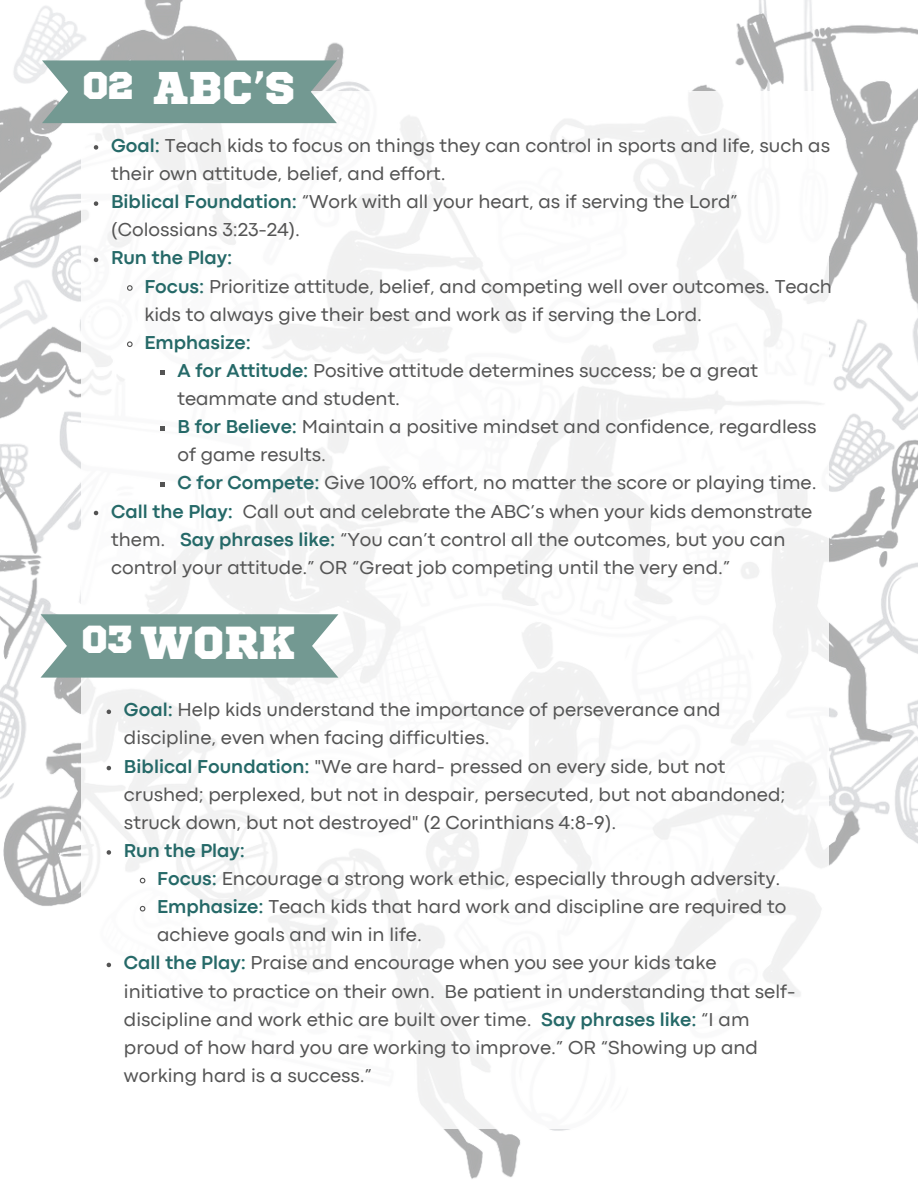
<style>
.page{position:relative;width:918px;height:1188px;background:#fff}
.page>*{position:absolute;margin:0;border:0;box-sizing:border-box;transform-origin:0 0}
.t1{font:46.05px "Sports World";color:#fff}
.t2{font:45.6px "Sports World";color:#fff}
.t3{font:38.85px "Sports World";color:#fff}
.t4{font:38.55px "Sports World";color:#fff}
.t5{font:19.5px/28.2px "Codec Pro";color:#545454}
.t6{font:700 19.5px "Codec Pro";color:#256968}
.s1{font-weight:700;color:#256968}
</style>
<div class="page">
<img style="left:0;top:0;width:918px;height:1179px">
<div style="left:81px;top:92px;width:748px;height:1037px;background:linear-gradient(to right,#fcfcfc,#fbfbfb)"></div>
<svg style="left:107px;top:710px;width:4px;height:4px"></svg>
<svg style="left:107px;top:766px;width:4px;height:4px"></svg>
<svg style="left:107px;top:850px;width:4px;height:5px"></svg>
<svg style="left:139px;top:877px;width:7px;height:7px"></svg>
<svg style="left:139px;top:905px;width:7px;height:7px"></svg>
<svg style="left:107px;top:963px;width:4px;height:4px"></svg>
<svg style="left:41px;top:614px;width:297px;height:64px;background:#80a29c"></svg>
<svg style="left:42px;top:60px;width:295px;height:63px;background:#7da099"></svg>
<svg style="left:94px;top:145px;width:4px;height:5px"></svg>
<svg style="left:94px;top:201px;width:4px;height:5px"></svg>
<svg style="left:94px;top:258px;width:4px;height:4px"></svg>
<svg style="left:126px;top:284px;width:7px;height:8px"></svg>
<svg style="left:126px;top:341px;width:7px;height:7px"></svg>
<svg style="left:160px;top:370px;width:5px;height:5px"></svg>
<svg style="left:160px;top:426px;width:5px;height:5px"></svg>
<svg style="left:160px;top:483px;width:5px;height:4px"></svg>
<svg style="left:94px;top:511px;width:4px;height:4px"></svg>
<p class="t4" style="left:83px;top:68px;width:52px">02</p>
<p class="t2" style="left:153px;top:68px;width:144px">ABC’S</p>
<p class="t5" style="left:111px;top:133px;width:720px"><span class="s1">Goal:</span> Teach kids to focus on things they can control in sports and life, such as their own attitude, belief, and effort.</p>
<p class="t5" style="left:111px;top:189px;width:628px"><span class="s1">Biblical Foundation:</span> “Work with all your heart, as if serving the Lord” (Colossians 3:23-24).</p>
<p class="t6" style="left:111px;top:251px;width:123px">Run the Play:</p>
<p class="t5" style="left:144px;top:273px;width:689px"><span class="s1">Focus:</span> Prioritize attitude, belief, and competing well over outcomes. Teach kids to always give their best and work as if serving the Lord.</p>
<p class="t6" style="left:144px;top:335px;width:108px">Emphasize:</p>
<p class="t5" style="left:177px;top:358px;width:582px"><span class="s1">A for Attitude:</span> Positive attitude determines success; be a great teammate and student.</p>
<p class="t5" style="left:177px;top:414px;width:641px"><span class="s1">B for Believe:</span> Maintain a positive mindset and confidence, regardless of game results.</p>
<p class="t5" style="left:177px;top:470px;width:641px"><span class="s1">C for Compete:</span> Give 100% effort, no matter the score or playing time.</p>
<p class="t5" style="left:111px;top:498px;width:703px"><span class="s1">Call the Play:</span> Call out and celebrate the ABC’s when your kids demonstrate them. <span class="s1">Say phrases like:</span> “You can’t control all the outcomes, but you can control your attitude.” OR “Great job competing until the very end.”</p>
<p class="t3" style="left:81px;top:622px;width:53px">03</p>
<p class="t1" style="left:140px;top:622px;width:157px">WORK</p>
<p class="t5" style="left:124px;top:697px;width:598px"><span class="s1">Goal:</span> Help kids understand the importance of perseverance and discipline, even when facing difficulties.</p>
<p class="t5" style="left:124px;top:753px;width:663px"><span class="s1">Biblical Foundation:</span> "We are hard- pressed on every side, but not crushed; perplexed, but not in despair, persecuted, but not abandoned; struck down, but not destroyed" (2 Corinthians 4:8-9).</p>
<p class="t6" style="left:124px;top:844px;width:123px">Run the Play:</p>
<h1 class="t5" style="left:157px;top:866px;width:625px"><span class="s1">Focus:</span> Encourage a strong work ethic, especially through adversity.</h1>
<p class="t5" style="left:157px;top:894px;width:631px"><span class="s1">Emphasize:</span> Teach kids that hard work and discipline are required to achieve goals and win in life.</p>
<p class="t5" style="left:124px;top:950px;width:673px"><span class="s1">Call the Play:</span> Praise and encourage when you see your kids take initiative to practice on their own. Be patient in understanding that self&shy;discipline and work ethic are built over time. <span class="s1">Say phrases like:</span> “I am proud of how hard you are working to improve.” OR “Showing up and working hard is a success.”</p>
</div>
